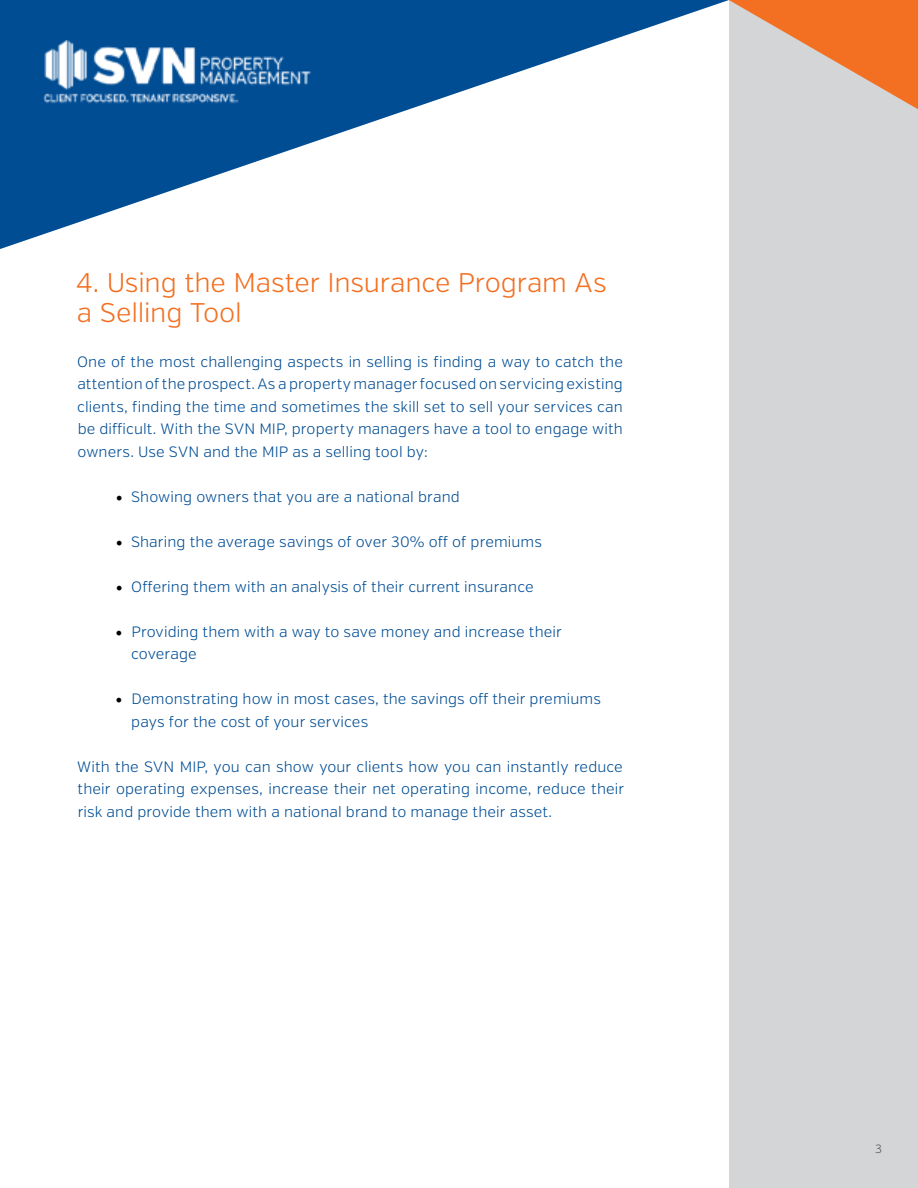
<style>
.page{position:relative;width:918px;height:1188px;background:#fff}
.page>*{position:absolute;margin:0;border:0;box-sizing:border-box;transform-origin:0 0}
.t1{font:300 27px/30px "Verb";letter-spacing:-.005em;color:#f36f21}
.t2{font:300 15px/22.5px "Verb";letter-spacing:.005em;color:#004d94;text-align:justify}
.t3{font:300 12px "Verb";color:#58595b}
.s1{font-family:"Minion Pro";font-weight:400;font-size:18px;color:#000}
</style>
<div class="page">
<div style="left:729px;top:0;width:189px;height:1188px;background:#d4d5d7"></div>
<svg style="left:729px;top:0;width:189px;height:110px"></svg>
<svg style="left:0;top:0;width:729px;height:249px"></svg>
<img style="left:40px;top:40px;width:275px;height:65px">
<h1 class="t1" style="left:76px;top:268px;width:532px">4. Using the Master Insurance Program As a Selling Tool</h1>
<p class="t2" style="left:77px;top:350px;width:547px">One of the most challenging aspects in selling is finding a way to catch the attention of the prospect. As a property manager focused on servicing existing clients, finding the time and sometimes the skill set to sell your services can be difficult. With the SVN MIP, property managers have a tool to engage with owners. Use SVN and the MIP as a selling tool by:</p>
<p class="t2" style="left:116px;top:485px;width:346px"><span class="s1">•</span> Showing owners that you are a national brand</p>
<p class="t2" style="left:116px;top:530px;width:428px"><span class="s1">•</span> Sharing the average savings of over 30% off of premiums</p>
<p class="t2" style="left:116px;top:575px;width:419px"><span class="s1">•</span> Offering them with an analysis of their current insurance</p>
<p class="t2" style="left:131px;top:620px;width:432px;text-indent:-16px"><span class="s1">•</span> Providing them with a way to save money and increase their coverage</p>
<p class="t2" style="left:131px;top:688px;width:471px;text-indent:-16px"><span class="s1">•</span> Demonstrating how in most cases, the savings off their premiums pays for the cost of your services</p>
<p class="t2" style="left:77px;top:755px;width:549px">With the SVN MIP, you can show your clients how you can instantly reduce their operating expenses, increase their net operating income, reduce their risk and provide them with a national brand to manage their asset.</p>
<p class="t3" style="left:875px;top:1141px;width:8px">3</p>
</div>
